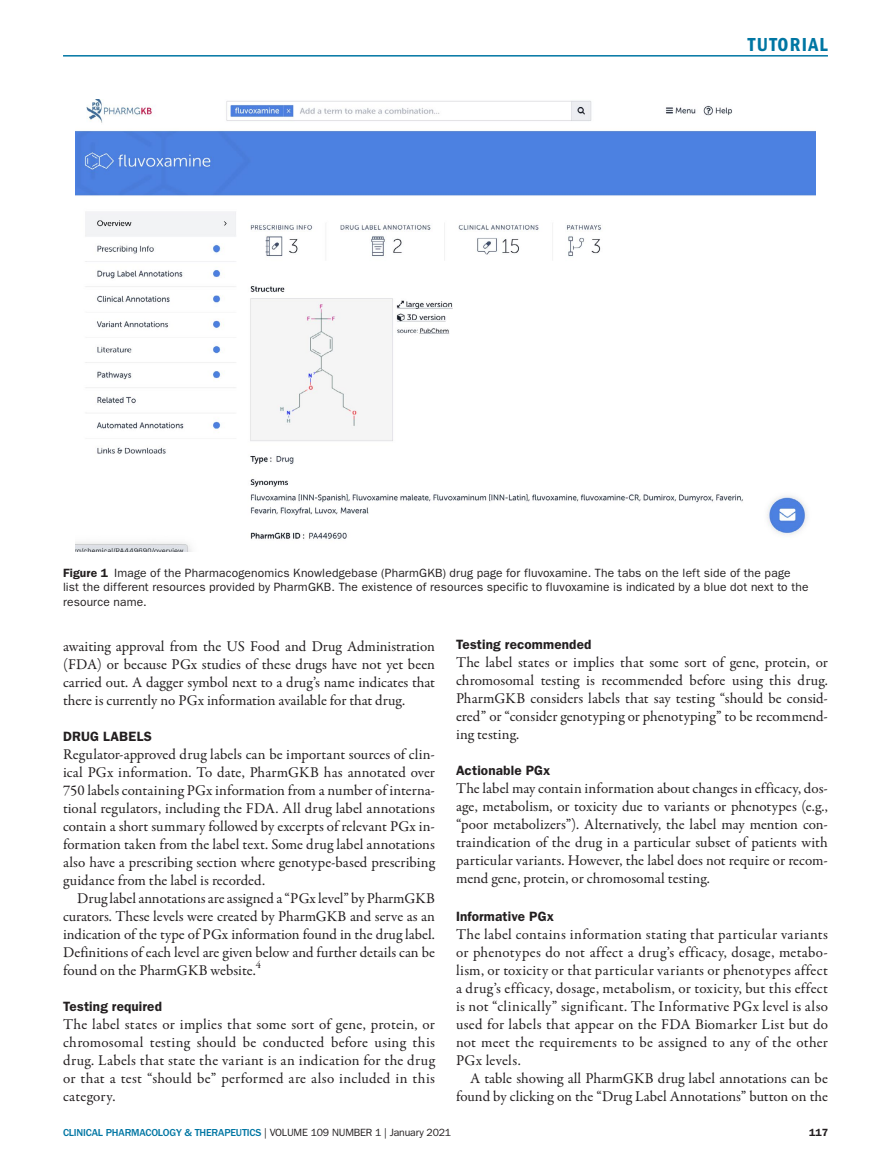
<style>
.page{position:relative;width:891px;height:1175px;background:#fff}
.page>*{position:absolute;margin:0;border:0;box-sizing:border-box;transform-origin:0 0}
.t1{font:19.5px "ITC Franklin Gothic Std Dm Cd";letter-spacing:.065em;color:#0076a3}
.t2{font:15px/18px "Garamond Premr Pro";color:#231f20;text-align:justify}
.t3{font:600 13.5px "ITC Franklin Gothic Std";letter-spacing:.01em;color:#231f20}
.t4{font:12px/14.2px "ITC Franklin Gothic Std";letter-spacing:.015em;color:#231f20}
.t5{font:500 10.5px "ITC Franklin Gothic Std";letter-spacing:-.015em;color:#0076a3}
.t6{font:600 10.5px "ITC Franklin Gothic Std";color:#231f20}
.t7{font:10.5px "Garamond Premr Pro";color:#231f20}
.s1{font-weight:600}
.s2{font-weight:400;color:#231f20}
</style>
<div class="page">
<hr style="left:63px;top:55px;width:765px;height:2px;background:#0076a3">
<img style="left:76px;top:100px;width:739px;height:451px">
<h1 class="t1" style="left:748px;top:33px;width:82px">TUTORIAL</h1>
<p class="t4" style="left:63px;top:566px;width:747px"><span class="s1">Figure 1</span> Image of the Pharmacogenomics Knowledgebase (PharmGKB) drug page for fluvoxamine. The tabs on the left side of the page list the different resources provided by PharmGKB. The existence of resources specific to fluvoxamine is indicated by a blue dot next to the resource name.</p>
<p class="t2" style="left:63px;top:637px;width:373px">awaiting approval from the US Food and Drug Administration (FDA) or because PGx studies of these drugs have not yet been carried out. A dagger symbol next to a drug’s name indicates that there is currently no PGx information available for that drug.</p>
<p class="t3" style="left:63px;top:728px;width:91px">DRUG LABELS</p>
<p class="t2" style="left:63px;top:745px;width:373px">Regulator-approved drug labels can be important sources of clin&shy;ical PGx information. To date, PharmGKB has annotated over 750 labels containing PGx information from a number of interna&shy;tional regulators, including the FDA. All drug label annotations contain a short summary followed by excerpts of relevant PGx in&shy;formation taken from the label text. Some drug label annotations also have a prescribing section where genotype-based prescribing guidance from the label is recorded.</p>
<p class="t2" style="left:63px;top:889px;width:374px;text-indent:14px">Drug label annotations are assigned a “PGx level” by PharmGKB curators. These levels were created by PharmGKB and serve as an indication of the type of PGx information found in the drug label.<br>Definitions of each level are given below and further details can be found on the PharmGKB website.</p>
<p class="t7" style="left:256px;top:958px;width:7px">4</p>
<p class="t3" style="left:63px;top:998px;width:100px">Testing required</p>
<p class="t2" style="left:63px;top:1015px;width:374px">The label states or implies that some sort of gene, protein, or chromosomal testing should be conducted before using this drug. Labels that state the variant is an indication for the drug or that a test “should be” performed are also included in this category.</p>
<p class="t3" style="left:456px;top:636px;width:137px">Testing recommended</p>
<p class="t2" style="left:456px;top:654px;width:373px">The label states or implies that some sort of gene, protein, or chromosomal testing is recommended before using this drug.<br>PharmGKB considers labels that say testing “should be consid&shy;ered” or “consider genotyping or phenotyping” to be recommend&shy;ing testing.</p>
<p class="t3" style="left:456px;top:762px;width:96px">Actionable PGx</p>
<p class="t2" style="left:456px;top:780px;width:373px">The label may contain information about changes in efficacy, dos&shy;age, metabolism, or toxicity due to variants or phenotypes (e.g., “poor metabolizers”). Alternatively, the label may mention con&shy;traindication of the drug in a particular subset of patients with particular variants. However, the label does not require or recom&shy;mend gene, protein, or chromosomal testing.</p>
<p class="t3" style="left:456px;top:908px;width:100px">Informative PGx</p>
<p class="t2" style="left:456px;top:925px;width:374px">The label contains information stating that particular variants or phenotypes do not affect a drug’s efficacy, dosage, metabo&shy;lism, or toxicity or that particular variants or phenotypes affect a drug’s efficacy, dosage, metabolism, or toxicity, but this effect is not “clinically” significant. The Informative PGx level is also used for labels that appear on the FDA Biomarker List but do not meet the requirements to be assigned to any of the other PGx levels.</p>
<p class="t2" style="left:456px;top:1069px;width:373px;text-align:right">A table showing all PharmGKB drug label annotations can be found by clicking on the “Drug Label Annotations” button on the</p>
<p class="t5" style="left:63px;top:1126px;width:390px">CLINICAL PHARMACOLOGY &amp; THERAPEUTICS <span class="s2">| VOLUME 109 NUMBER 1 | January 2021</span></p>
<p class="t6" style="left:809px;top:1125px;width:20px">117</p>
</div>
